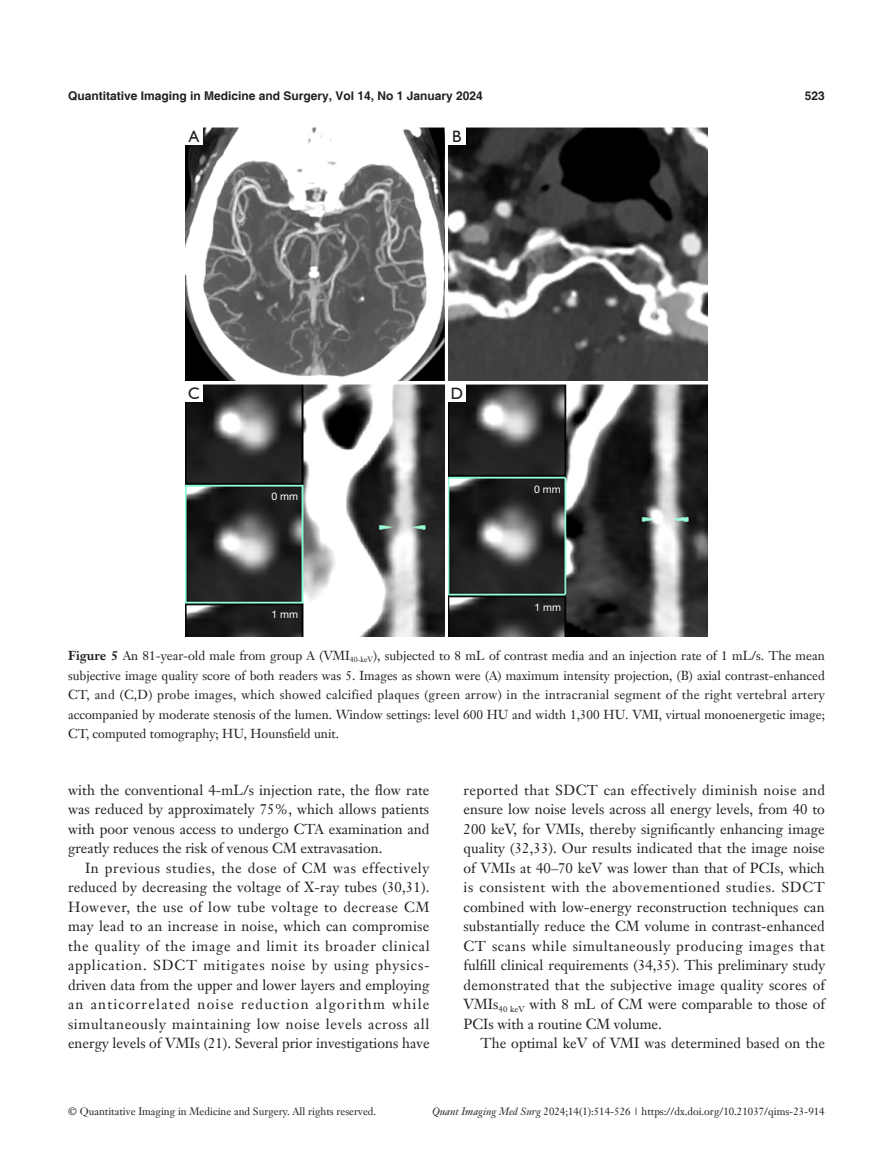
<style>
.page{position:relative;width:893px;height:1170px;background:#fff}
.page>*{position:absolute;margin:0;border:0;box-sizing:border-box;transform-origin:0 0}
.t1{font:16.5px "Humanist 521 BT";color:#231f20}
.t2{font:14.25px/19.5px "Janson Text LT";color:#231f20;text-align:justify}
.t3{font:12.75px/19.5px "Janson Text LT";color:#231f20;text-align:justify}
.t4{font:700 12px "Helvetica";color:#231f20}
.t5{font:10.5px "Janson Text LT";color:#231f20}
.t6{font:10.5px "Helvetica Neue LT Pro";color:#fff}
.s1{font-weight:700}
.s2{font-style:italic}
</style>
<div class="page">
<img style="left:186px;top:128px;width:258px;height:252px">
<img style="left:448px;top:128px;width:259px;height:252px">
<img style="left:186px;top:384px;width:258px;height:252px">
<img style="left:448px;top:384px;width:259px;height:252px">
<div style="left:186px;top:384px;width:17px;height:17px;background:#fff"></div>
<div style="left:448px;top:384px;width:17px;height:17px;background:#fff"></div>
<div style="left:448px;top:128px;width:17px;height:17px;background:#fff"></div>
<div style="left:186px;top:128px;width:17px;height:17px;background:#fff"></div>
<p class="t4" style="left:68px;top:88px;width:416px">Quantitative Imaging in Medicine and Surgery, Vol 14, No 1 January 2024</p>
<p class="t4" style="left:805px;top:88px;width:22px">523</p>
<p class="t1" style="left:189px;top:126px;width:12px">A</p>
<p class="t1" style="left:452px;top:126px;width:11px">B</p>
<p class="t1" style="left:188px;top:383px;width:13px">C</p>
<p class="t1" style="left:451px;top:383px;width:14px">D</p>
<p class="t6" style="left:272px;top:490px;width:28px">0 mm</p>
<p class="t6" style="left:534px;top:482px;width:28px">0 mm</p>
<p class="t6" style="left:534px;top:600px;width:28px">1 mm</p>
<p class="t3" style="left:68px;top:645px;width:758px"><span class="s1">Figure 5</span> An 81-year-old male from group A (VMI<sub>40-keV</sub>), subjected to 8 mL of contrast media and an injection rate of 1 mL/s. The mean subjective image quality score of both readers was 5. Images as shown were (A) maximum intensity projection, (B) axial contrast-enhanced CT, and (C,D) probe images, which showed calcified plaques (green arrow) in the intracranial segment of the right vertebral artery accompanied by moderate stenosis of the lumen. Window settings: level 600 HU and width 1,300 HU. VMI, virtual monoenergetic image; CT, computed tomography; HU, Hounsfield unit.</p>
<p class="t6" style="left:272px;top:608px;width:28px">1 mm</p>
<p class="t2" style="left:68px;top:779px;width:363px">with the conventional 4-mL/s injection rate, the flow rate was reduced by approximately 75%, which allows patients with poor venous access to undergo CTA examination and greatly reduces the risk of venous CM extravasation.</p>
<p class="t2" style="left:68px;top:857px;width:363px;text-indent:17px">In previous studies, the dose of CM was effectively reduced by decreasing the voltage of X-ray tubes (30,31).<br>However, the use of low tube voltage to decrease CM may lead to an increase in noise, which can compromise the quality of the image and limit its broader clinical application. SDCT mitigates noise by using physics&shy;driven data from the upper and lower layers and employing an anticorrelated noise reduction algorithm while simultaneously maintaining low noise levels across all energy levels of VMIs (21). Several prior investigations have</p>
<p class="t2" style="left:463px;top:779px;width:363px">reported that SDCT can effectively diminish noise and ensure low noise levels across all energy levels, from 40 to 200 keV, for VMIs, thereby significantly enhancing image quality (32,33). Our results indicated that the image noise of VMIs at 40–70 keV was lower than that of PCIs, which is consistent with the abovementioned studies. SDCT combined with low-energy reconstruction techniques can substantially reduce the CM volume in contrast-enhanced CT scans while simultaneously producing images that fulfill clinical requirements (34,35). This preliminary study demonstrated that the subjective image quality scores of VMIs<sub>40</sub> <sub>keV</sub> with 8 mL of CM were comparable to those of PCIs with a routine CM volume.</p>
<p class="t2" style="left:480px;top:1033px;width:346px">The optimal keV of VMI was determined based on the</p>
<p class="t5" style="left:68px;top:1104px;width:310px">© Quantitative Imaging in Medicine and Surgery. All rights reserved.</p>
<p class="t5" style="left:432px;top:1104px;width:394px"><span class="s2">Quant Imaging Med Surg</span> 2024;14(1):514-526 | https://dx.doi.org/10.21037/qims-23-914</p>
</div>
